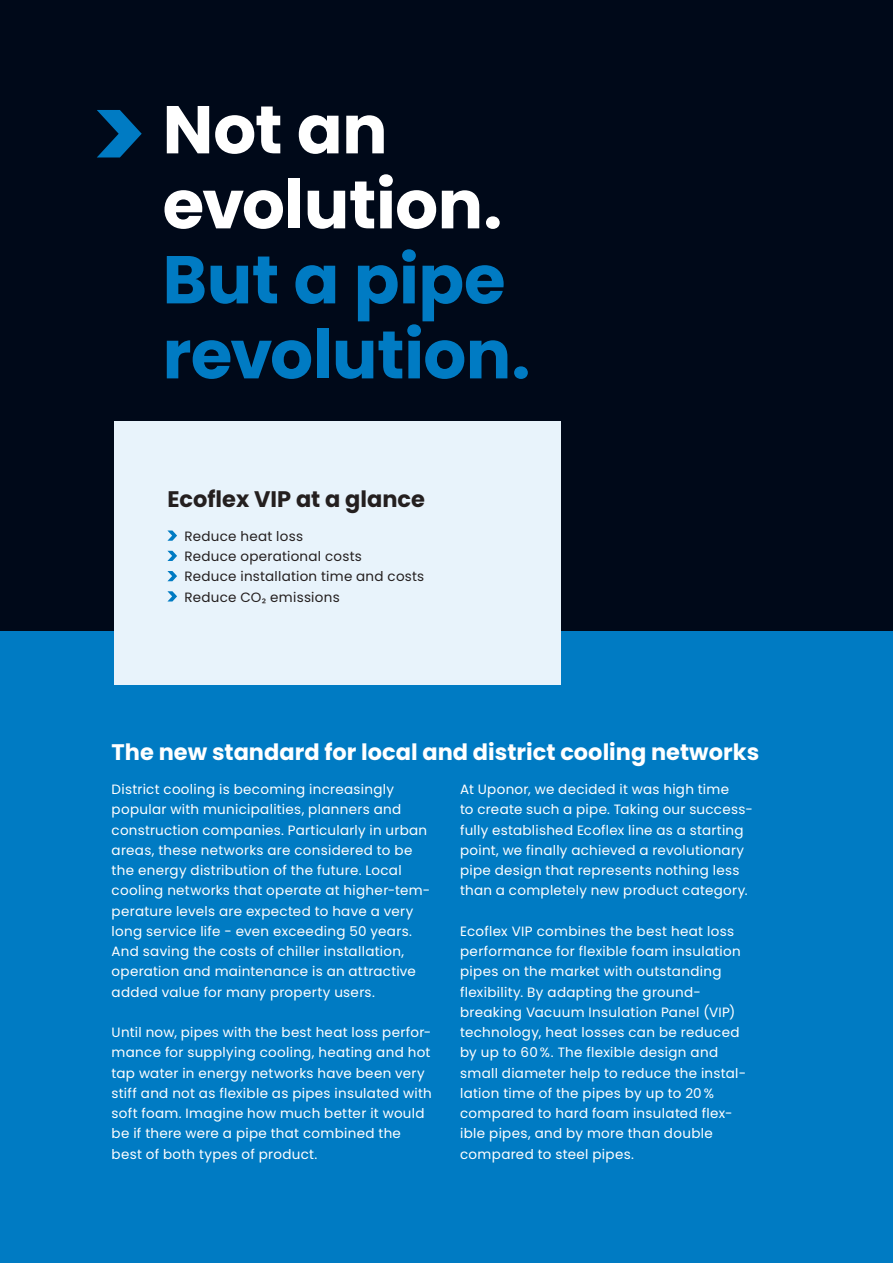
<style>
.page{position:relative;width:893px;height:1263px;background:#000919}
.page>*{position:absolute;margin:0;border:0;box-sizing:border-box;transform-origin:0 0}
.t1{font:700 67.5px/75px "Poppins";letter-spacing:-.01em;color:#007bc3}
.t2{font:700 67.5px/75px "Poppins";letter-spacing:-.01em;color:#fff}
.t3{font:700 22.5px "Poppins";color:#fff}
.t4{font:700 22.5px "Poppins";color:#241f1f}
.t5{font:13.5px/20.2px "Poppins";letter-spacing:.02em;color:#fff}
.t6{font:13.5px/20.2px "Poppins";letter-spacing:.02em;color:#241f1f}
</style>
<div class="page">
<svg style="left:97px;top:110px;width:45px;height:47px"></svg>
<div style="left:0;top:631px;width:893px;height:632px;background:#007bc3"></div>
<div style="left:114px;top:421px;width:447px;height:263px;background:#e8f3fb"></div>
<svg style="left:167px;top:530px;width:10px;height:11px"></svg>
<svg style="left:167px;top:551px;width:10px;height:10px"></svg>
<svg style="left:167px;top:571px;width:10px;height:10px"></svg>
<svg style="left:167px;top:591px;width:10px;height:10px"></svg>
<h1 class="t2" style="left:163px;top:93px;width:341px">Not an evolution.</h1>
<h1 class="t1" style="left:163px;top:243px;width:369px">But a pipe revolution.</h1>
<h2 class="t4" style="left:167px;top:486px;width:259px">Ecoflex VIP at a glance</h2>
<p class="t6" style="left:184px;top:526px;width:241px">Reduce heat loss<br>Reduce operational costs<br>Reduce installation time and costs<br>Reduce CO² emissions</p>
<h2 class="t3" style="left:112px;top:739px;width:649px">The new standard for local and district cooling networks</h2>
<p class="t5" style="left:112px;top:779px;width:320px">District cooling is becoming increasingly popular with municipalities, planners and construction companies. Particularly in urban areas, these networks are considered to be the energy distribution of the future. Local cooling networks that operate at higher-tem&shy;perature levels are expected to have a very long service life - even exceeding 50 years.<br>And saving the costs of chiller installation, operation and maintenance is an attractive added value for many property users.</p>
<p class="t5" style="left:112px;top:1022px;width:322px">Until now, pipes with the best heat loss perfor&shy;mance for supplying cooling, heating and hot tap water in energy networks have been very stiff and not as flexible as pipes insulated with soft foam. Imagine how much better it would be if there were a pipe that combined the best of both types of product.</p>
<p class="t5" style="left:460px;top:779px;width:294px">At Uponor, we decided it was high time<br>to create such a pipe. Taking our success&shy;fully established Ecoflex line as a starting point, we finally achieved a revolutionary pipe design that represents nothing less than a completely new product category.</p>
<p class="t5" style="left:460px;top:921px;width:288px">Ecoflex VIP combines the best heat loss performance for flexible foam insulation pipes on the market with outstanding flexibility. By adapting the ground&shy;breaking Vacuum Insulation Panel (VIP) technology, heat losses can be reduced by up to 60 %. The flexible design and small diameter help to reduce the instal&shy;lation time of the pipes by up to 20 % compared to hard foam insulated flex&shy;ible pipes, and by more than double compared to steel pipes.</p>
</div>
